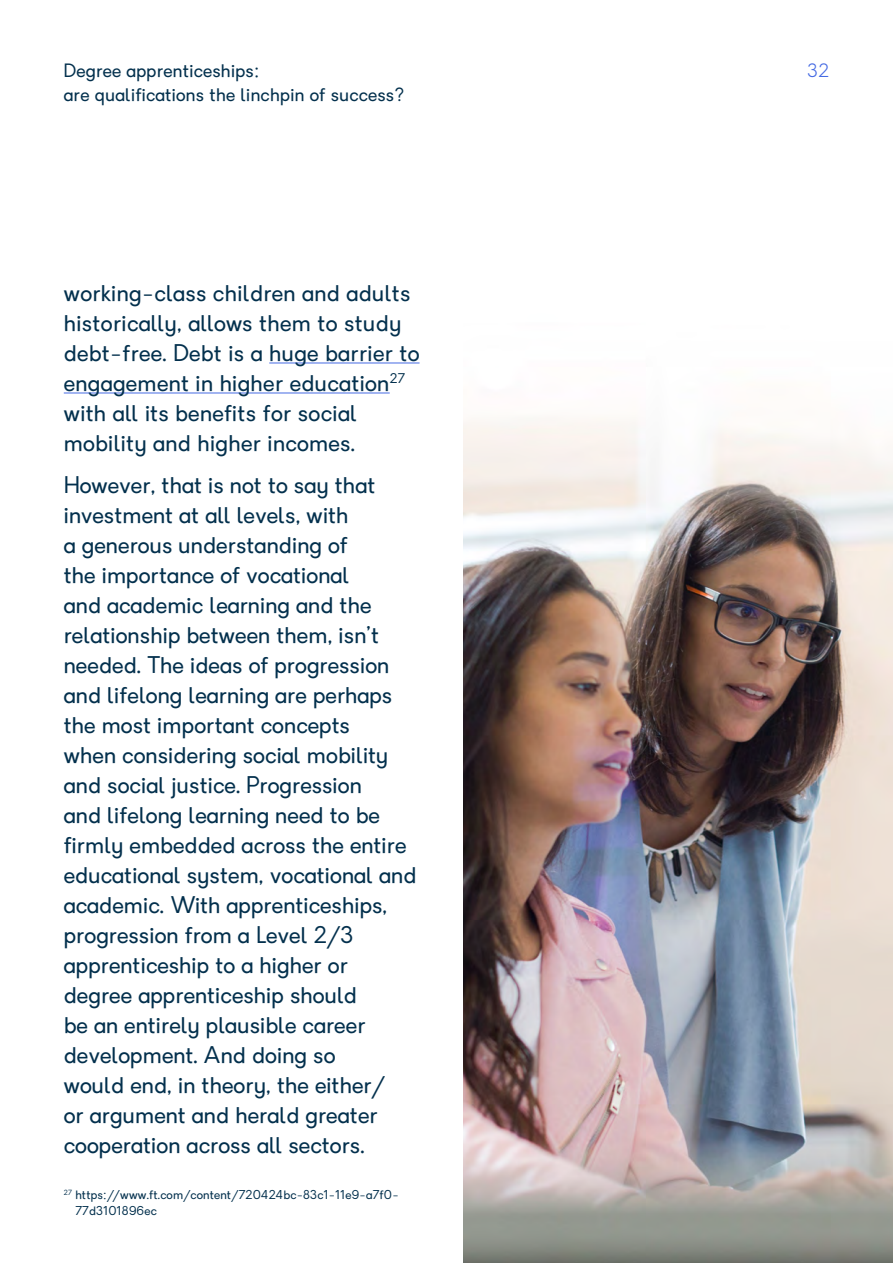
<style>
.page{position:relative;width:893px;height:1263px;background:#fff}
.page>*{position:absolute;margin:0;border:0;box-sizing:border-box;transform-origin:0 0}
.t1{font:22.5px/30px "Granary";letter-spacing:.01em;color:#03304d}
.t2{font:18px "Granary";letter-spacing:.02em;color:#03304d}
.t3{font:300 18px "Granary";color:#456ae3}
.t4{font:12px/16.5px "Granary";letter-spacing:.02em;color:#03304d}
</style>
<div class="page">
<img style="left:463px;top:418px;width:430px;height:845px">
<hr style="left:269px;top:363px;width:151px;height:1px;background:#456ae3">
<hr style="left:64px;top:393px;width:326px;height:1px;background:#456ae3">
<p class="t2" style="left:64px;top:59px;width:197px">Degree apprenticeships:</p>
<p class="t3" style="left:807px;top:59px;width:23px">32</p>
<p class="t2" style="left:64px;top:83px;width:342px">are qualifications the linchpin of success?</p>
<p class="t1" style="left:64px;top:278px;width:357px">working-class children and adults historically, allows them to study debt-free. Debt is a huge barrier to engagement in higher education<sup>27 </sup>with all its benefits for social mobility and higher incomes.</p>
<p class="t1" style="left:64px;top:471px;width:354px">However, that is not to say that investment at all levels, with<br>a generous understanding of<br>the importance of vocational<br>and academic learning and the relationship between them, isn’t needed. The ideas of progression and lifelong learning are perhaps the most important concepts<br>when considering social mobility and social justice. Progression<br>and lifelong learning need to be firmly embedded across the entire educational system, vocational and academic. With apprenticeships, progression from a Level 2/3 apprenticeship to a higher or degree apprenticeship should<br>be an entirely plausible career development. And doing so<br>would end, in theory, the either/<br>or argument and herald greater cooperation across all sectors.</p>
<p class="t4" style="left:75px;top:1186px;width:325px;text-indent:-12px"><sup>27</sup> https://www.ft.com/content/720424bc-83c1-11e9-a7f0-<br>77d3101896ec</p>
</div>
